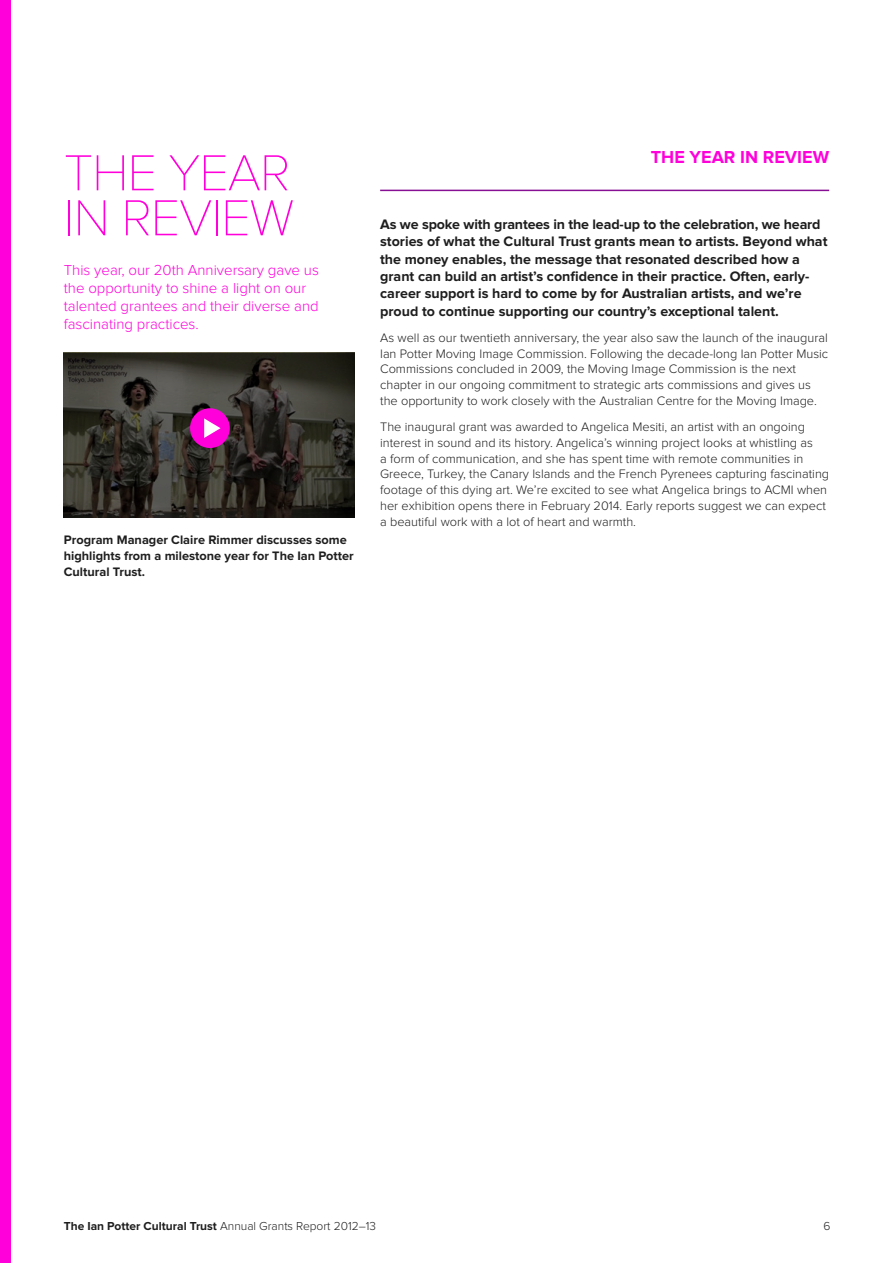
<style>
.page{position:relative;width:893px;height:1263px;background:#fff}
.page>*{position:absolute;margin:0;border:0;box-sizing:border-box;transform-origin:0 0}
.t1{font:100 52.5px/45px "Proxima Nova";letter-spacing:-.02em;color:#ff00db}
.t2{font:700 18px "Proxima Nova";color:#ff00db}
.t3{font:300 15px/18px "Proxima Nova";color:#ff00db}
.t4{font:700 14.25px/17.2px "Proxima Nova";color:#1e1e1e}
.t5{font:300 12.75px/15.8px "Proxima Nova";color:#1e1e1e}
.t6{font:700 12.75px/15.8px "Proxima Nova";color:#1e1e1e}
.t7{font:700 12px "Proxima Nova";color:#1e1e1e}
.t8{font:300 12px "Proxima Nova";color:#1e1e1e}
.s1{font-weight:300}
</style>
<div class="page">
<div style="left:0;top:0;width:11px;height:1263px;background:#ff00db"></div>
<svg style="left:64px;top:353px;width:291px;height:164px;background:#33302a"></svg>
<div style="left:190px;top:408px;width:40px;height:40px;background:#ff00db;border-radius:50%"></div>
<svg style="left:204px;top:418px;width:17px;height:20px"></svg>
<hr style="left:380px;top:190px;width:449px;height:1px;background:#860f93">
<h1 class="t1" style="left:64px;top:153px;width:232px">THE YEAR<br>IN REVIEW</h1>
<p class="t3" style="left:64px;top:261px;width:257px">This year, our 20th Anniversary gave us the opportunity to shine a light on our talented grantees and their diverse and fascinating practices.</p>
<p class="t6" style="left:64px;top:532px;width:292px">Program Manager Claire Rimmer discusses some highlights from a milestone year for The Ian Potter<br>Cultural Trust.</p>
<h2 class="t2" style="left:651px;top:149px;width:180px">THE YEAR IN REVIEW</h2>
<p class="t4" style="left:380px;top:216px;width:449px">As we spoke with grantees in the lead-up to the celebration, we heard stories of what the Cultural Trust grants mean to artists. Beyond what the money enables, the message that resonated described how a grant can build an artist’s confidence in their practice. Often, early&shy;career support is hard to come by for Australian artists, and we’re proud to continue supporting our country’s exceptional talent.</p>
<p class="t5" style="left:380px;top:330px;width:450px">As well as our twentieth anniversary, the year also saw the launch of the inaugural Ian Potter Moving Image Commission. Following the decade-long Ian Potter Music Commissions concluded in 2009, the Moving Image Commission is the next chapter in our ongoing commitment to strategic arts commissions and gives us the opportunity to work closely with the Australian Centre for the Moving Image.</p>
<p class="t5" style="left:380px;top:420px;width:451px">The inaugural grant was awarded to Angelica Mesiti, an artist with an ongoing interest in sound and its history. Angelica’s winning project looks at whistling as<br>a form of communication, and she has spent time with remote communities in Greece, Turkey, the Canary Islands and the French Pyrenees capturing fascinating footage of this dying art. We’re excited to see what Angelica brings to ACMI when her exhibition opens there in February 2014. Early reports suggest we can expect a beautiful work with a lot of heart and warmth.</p>
<p class="t7" style="left:64px;top:1220px;width:314px">The Ian Potter Cultural Trust <span class="s1">Annual Grants Report 2012–13</span></p>
<p class="t8" style="left:824px;top:1220px;width:9px">6</p>
</div>
